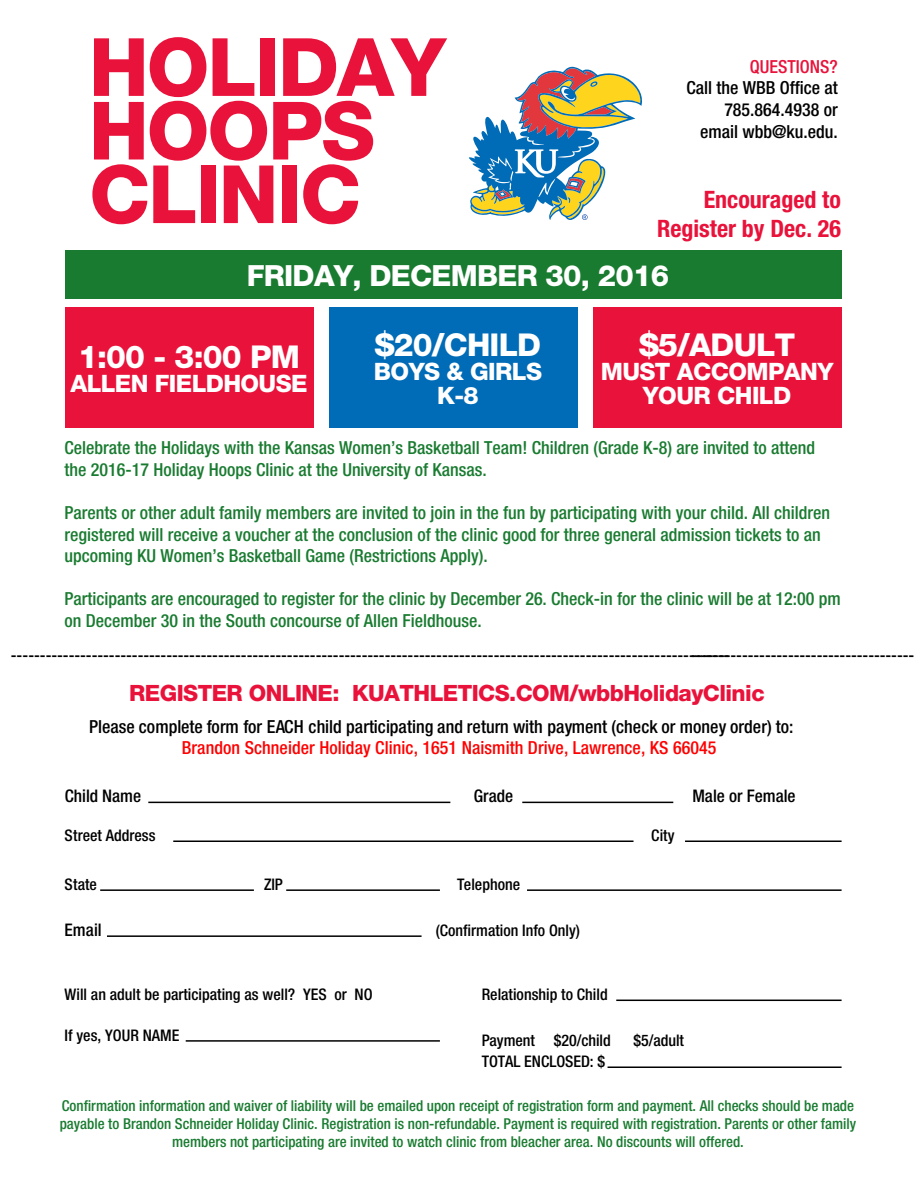
<style>
.page{position:relative;width:918px;height:1188px;background:#fff}
.page>*{position:absolute;margin:0;border:0;box-sizing:border-box;transform-origin:0 0}
.t1{font:800 80.55px/63.6px "Helvetica Neue LT Std";letter-spacing:-.025em;color:#e9123a}
.t2{font:800 31.5px "Helvetica Neue LT Std";letter-spacing:-.025em;color:#fff}
.t3{font:800 29.25px "Helvetica Neue LT Std";letter-spacing:-.025em;color:#fff}
.t4{font:800 24px/24px "Helvetica Neue LT Std";letter-spacing:-.025em;color:#fff;text-align:center}
.t5{font:700 condensed 24px/28.8px "Helvetica Neue LT Std";color:#e9123a;text-align:right}
.t6{font:800 22.5px "Helvetica Neue LT Std";letter-spacing:-.025em;color:#e9123a}
.t7{font:500 condensed 18px/21.6px "Helvetica Neue LT Std";color:#197b30}
.t8{font:500 condensed 18px/21.6px "Helvetica Neue LT Std";color:#000;text-align:right}
.t9{font:500 condensed 18px "Helvetica Neue LT Std";letter-spacing:.005em;color:#f00}
.t10{font:500 condensed 18px "Helvetica Neue LT Std";color:#e9123a}
.t11{font:500 condensed 17.4px "Helvetica Neue LT Std";color:#000}
.t12{font:500 condensed 16.5px "Helvetica Neue LT Std";color:#000}
.t13{font:500 condensed 16.05px "Helvetica Neue LT Std";color:#000}
.t14{font:500 condensed 15.9px "Helvetica Neue LT Std";color:#000}
.t15{font:500 condensed 15px/18px "Helvetica Neue LT Std";color:#197b30;text-align:center}
</style>
<div class="page">
<hr style="left:148px;top:802px;width:302px;height:1px;background:#000">
<hr style="left:173px;top:841px;width:461px;height:1px;background:#000">
<hr style="left:100px;top:889px;width:154px;height:2px;background:#000">
<hr style="left:186px;top:1040px;width:254px;height:2px;background:#000">
<hr style="left:286px;top:889px;width:154px;height:2px;background:#000">
<hr style="left:527px;top:889px;width:315px;height:2px;background:#000">
<hr style="left:616px;top:1000px;width:226px;height:1px;background:#000">
<hr style="left:608px;top:1066px;width:234px;height:2px;background:#000">
<hr style="left:107px;top:935px;width:315px;height:2px;background:#000">
<hr style="left:685px;top:841px;width:157px;height:1px;background:#000">
<hr style="left:522px;top:802px;width:151px;height:1px;background:#000">
<div style="left:65px;top:250px;width:777px;height:48px;background:#197b30"></div>
<svg style="left:468px;top:66px;width:174px;height:154px"></svg>
<div style="left:65px;top:307px;width:248px;height:121px;background:#e9123a"></div>
<div style="left:593px;top:307px;width:249px;height:121px;background:#e9123a"></div>
<div style="left:329px;top:307px;width:248px;height:121px;background:#006bb6"></div>
<h1 class="t1" style="left:89px;top:35px;width:358px">HOLIDAY<br>HOOPS<br>CLINIC</h1>
<p class="t10" style="left:750px;top:56px;width:90px">QUESTIONS?</p>
<p class="t8" style="left:686px;top:77px;width:153px">Call the WBB Office at<br>785.864.4938 or email wbb@ku.edu.</p>
<h3 class="t5" style="left:657px;top:185px;width:185px">Encouraged to<br>Register by Dec. 26</h3>
<h3 class="t3" style="left:247px;top:258px;width:424px">FRIDAY, DECEMBER 30, 2016</h3>
<h2 class="t2" style="left:78px;top:338px;width:224px">1:00 - 3:00 PM</h2>
<h3 class="t4" style="left:70px;top:371px;width:239px">ALLEN FIELDHOUSE</h3>
<h2 class="t2" style="left:375px;top:326px;width:168px">$20/CHILD</h2>
<h3 class="t4" style="left:374px;top:359px;width:170px">BOYS &amp; GIRLS<br>K-8</h3>
<h2 class="t2" style="left:639px;top:326px;width:158px">$5/ADULT</h2>
<h3 class="t4" style="left:601px;top:359px;width:234px">MUST ACCOMPANY<br>YOUR CHILD</h3>
<p class="t7" style="left:65px;top:437px;width:752px">Celebrate the Holidays with the Kansas Women’s Basketball Team! Children (Grade K-8) are invited to attend the 2016-17 Holiday Hoops Clinic at the University of Kansas.</p>
<p class="t7" style="left:65px;top:502px;width:767px">Parents or other adult family members are invited to join in the fun by participating with your child. All children registered will receive a voucher at the conclusion of the clinic good for three general admission tickets to an upcoming KU Women’s Basketball Game (Restrictions Apply).</p>
<p class="t7" style="left:65px;top:588px;width:778px">Participants are encouraged to register for the clinic by December 26. Check-in for the clinic will be at 12:00 pm on December 30 in the South concourse of Allen Fieldhouse.</p>
<p class="t12" style="left:11px;top:645px;width:905px">----------------------------------------------------------------------------------------------------------------------------------------------------------------</p>
<p class="t6" style="left:129px;top:680px;width:637px">REGISTER ONLINE: KUATHLETICS.COM/wbbHolidayClinic</p>
<p class="t8" style="left:89px;top:715px;width:706px">Please complete form for EACH child participating and return with payment (check or money order) to:</p>
<p class="t9" style="left:182px;top:737px;width:536px">Brandon Schneider Holiday Clinic, 1651 Naismith Drive, Lawrence, KS 66045</p>
<p class="t11" style="left:65px;top:786px;width:78px">Child Name</p>
<p class="t11" style="left:474px;top:786px;width:41px">Grade</p>
<p class="t13" style="left:65px;top:826px;width:92px">Street Address</p>
<p class="t13" style="left:651px;top:826px;width:25px">City</p>
<p class="t13" style="left:65px;top:875px;width:34px">State</p>
<p class="t13" style="left:264px;top:875px;width:20px">ZIP</p>
<p class="t13" style="left:457px;top:875px;width:65px">Telephone</p>
<p class="t11" style="left:65px;top:920px;width:39px">Email</p>
<p class="t14" style="left:436px;top:921px;width:146px">(Confirmation Info Only)</p>
<p class="t11" style="left:692px;top:786px;width:105px">Male or Female</p>
<p class="t13" style="left:65px;top:985px;width:309px">Will an adult be participating as well? YES or NO</p>
<p class="t13" style="left:482px;top:985px;width:128px">Relationship to Child</p>
<p class="t13" style="left:65px;top:1026px;width:116px">If yes, YOUR NAME</p>
<p class="t13" style="left:482px;top:1031px;width:131px">Payment $20/child</p>
<p class="t13" style="left:633px;top:1031px;width:52px">$5/adult</p>
<p class="t13" style="left:482px;top:1052px;width:125px">TOTAL ENCLOSED: $</p>
<p class="t15" style="left:60px;top:1096px;width:798px">Confirmation information and waiver of liability will be emailed upon receipt of registration form and payment. All checks should be made payable to Brandon Schneider Holiday Clinic. Registration is non-refundable. Payment is required with registration. Parents or other family members not participating are invited to watch clinic from bleacher area. No discounts will offered.</p>
</div>
